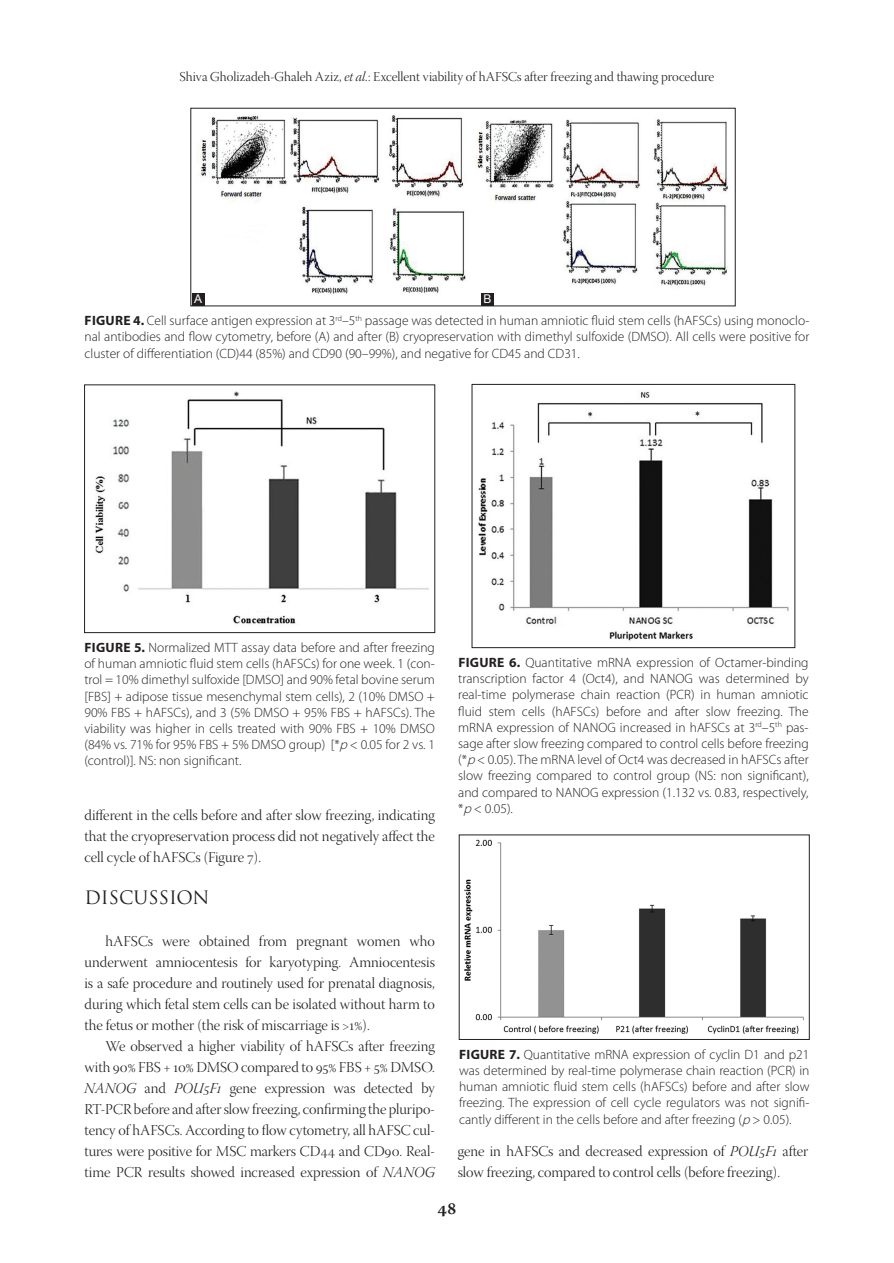
<style>
.page{position:relative;width:894px;height:1263px;background:#fff}
.page>*{position:absolute;margin:0;border:0;box-sizing:border-box;transform-origin:0 0}
.t1{font:18px "Trajan Pro";color:#231f20}
.t2{font:600 18px "Warnock Pro";color:#231f20}
.TX{font:15px/21px "Warnock Pro Light Disp";letter-spacing:-.005em;color:#231f20;text-align:justify}
.FGC{font:300 13.5px/16.2px "Myriad Pro";color:#231f20;text-align:justify}
.t3{font:13.5px "Warnock Pro Light Disp";color:#231f20}
.LABEL{font:12px "Arial";color:#fff}
.s1{font-family:"Warnock Pro Light It Disp"}
.s2{font-weight:700}
.s3{font-style:italic}
</style>
<div class="page">
<img style="left:95px;top:391px;width:334px;height:233px">
<div style="left:84px;top:385px;width:351px;height:248px;border:1px solid #231f20"></div>
<img style="left:478px;top:392px;width:311px;height:249px">
<div style="left:471px;top:384px;width:323px;height:264px;border:1px solid #231f20"></div>
<img style="left:197px;top:115px;width:531px;height:189px">
<div style="left:191px;top:293px;width:13px;height:13px;background:#231f20"></div>
<div style="left:481px;top:293px;width:12px;height:13px;background:#231f20"></div>
<img style="left:464px;top:839px;width:340px;height:195px">
<div style="left:648px;top:873px;width:10px;height:18px;background:#fff"></div>
<p class="t3" style="left:179px;top:70px;width:536px">Shiva Gholizadeh-Ghaleh Aziz, <span class="s1">et al.</span>: Excellent viability of hAFSCs after freezing and thawing procedure</p>
<p class="LABEL" style="left:194px;top:290px;width:10px">A</p>
<p class="LABEL" style="left:483px;top:290px;width:10px">B</p>
<p class="FGC" style="left:84px;top:313px;width:726px"><span class="s2">FIGURE 4.</span> Cell surface antigen expression at 3<sup>rd</sup>–5<sup>th</sup> passage was detected in human amniotic fluid stem cells (hAFSCs) using monoclo&shy;nal antibodies and flow cytometry, before (A) and after (B) cryopreservation with dimethyl sulfoxide (DMSO). All cells were positive for cluster of differentiation (CD)44 (85%) and CD90 (90–99%), and negative for CD45 and CD31.</p>
<p class="FGC" style="left:84px;top:639px;width:352px"><span class="s2">FIGURE 5.</span> Normalized MTT assay data before and after freezing of human amniotic fluid stem cells (hAFSCs) for one week. 1 (con&shy;trol = 10% dimethyl sulfoxide [DMSO] and 90% fetal bovine serum [FBS] + adipose tissue mesenchymal stem cells), 2 (10% DMSO + 90% FBS + hAFSCs), and 3 (5% DMSO + 95% FBS + hAFSCs). The viability was higher in cells treated with 90% FBS + 10% DMSO (84% vs. 71% for 95% FBS + 5% DMSO group) [*<span class="s3">p</span>&lt; 0.05 for 2 vs. 1 (control)]. NS: non significant.</p>
<p class="TX" style="left:84px;top:805px;width:352px">different in the cells before and after slow freezing, indicating that the cryopreservation process did not negatively affect the cell cycle of hAFSCs (Figure 7).</p>
<h1 class="t1" style="left:84px;top:885px;width:126px">DISCUSSION</h1>
<p class="TX" style="left:84px;top:931px;width:352px;text-indent:21px">hAFSCs were obtained from pregnant women who underwent amniocentesis for karyotyping. Amniocentesis is a safe procedure and routinely used for prenatal diagnosis, during which fetal stem cells can be isolated without harm to the fetus or mother (the risk of miscarriage is &gt;1%).</p>
<p class="TX" style="left:84px;top:1036px;width:352px;text-indent:21px">We observed a higher viability of hAFSCs after freezing with 90% FBS + 10% DMSO compared to 95% FBS + 5% DMSO.<br><span class="s1">NANOG</span> and <span class="s1">POU5F1</span> gene expression was detected by RT-PCR before and after slow freezing, confirming the pluripo&shy;tency of hAFSCs. According to flow cytometry, all hAFSC cul&shy;tures were positive for MSC markers CD44 and CD90. Real&shy;time PCR results showed increased expression of <span class="s1">NANOG</span></p>
<p class="FGC" style="left:458px;top:654px;width:352px"><span class="s2">FIGURE 6.</span> Quantitative mRNA expression of Octamer-binding transcription factor 4 (Oct4), and NANOG was determined by real-time polymerase chain reaction (PCR) in human amniotic fluid stem cells (hAFSCs) before and after slow freezing. The mRNA expression of NANOG increased in hAFSCs at 3<sup>rd</sup>–5<sup>th</sup> pas&shy;sage after slow freezing compared to control cells before freezing (*<span class="s3">p</span>&lt; 0.05). The mRNA level of Oct4 was decreased in hAFSCs after slow freezing compared to control group (NS: non significant), and compared to NANOG expression (1.132 vs. 0.83, respectively, *<span class="s3">p</span>&lt; 0.05).</p>
<p class="FGC" style="left:459px;top:1046px;width:352px"><span class="s2">FIGURE 7.</span> Quantitative mRNA expression of cyclin D1 and p21 was determined by real-time polymerase chain reaction (PCR) in human amniotic fluid stem cells (hAFSCs) before and after slow freezing. The expression of cell cycle regulators was not signifi&shy;cantly different in the cells before and after freezing (<span class="s3">p</span>&gt; 0.05).</p>
<p class="TX" style="left:457px;top:1142px;width:352px">gene in hAFSCs and decreased expression of <span class="s1">POU5F1</span> after slow freezing, compared to control cells (before freezing).</p>
<h1 class="t2" style="left:437px;top:1197px;width:20px">48</h1>
</div>
